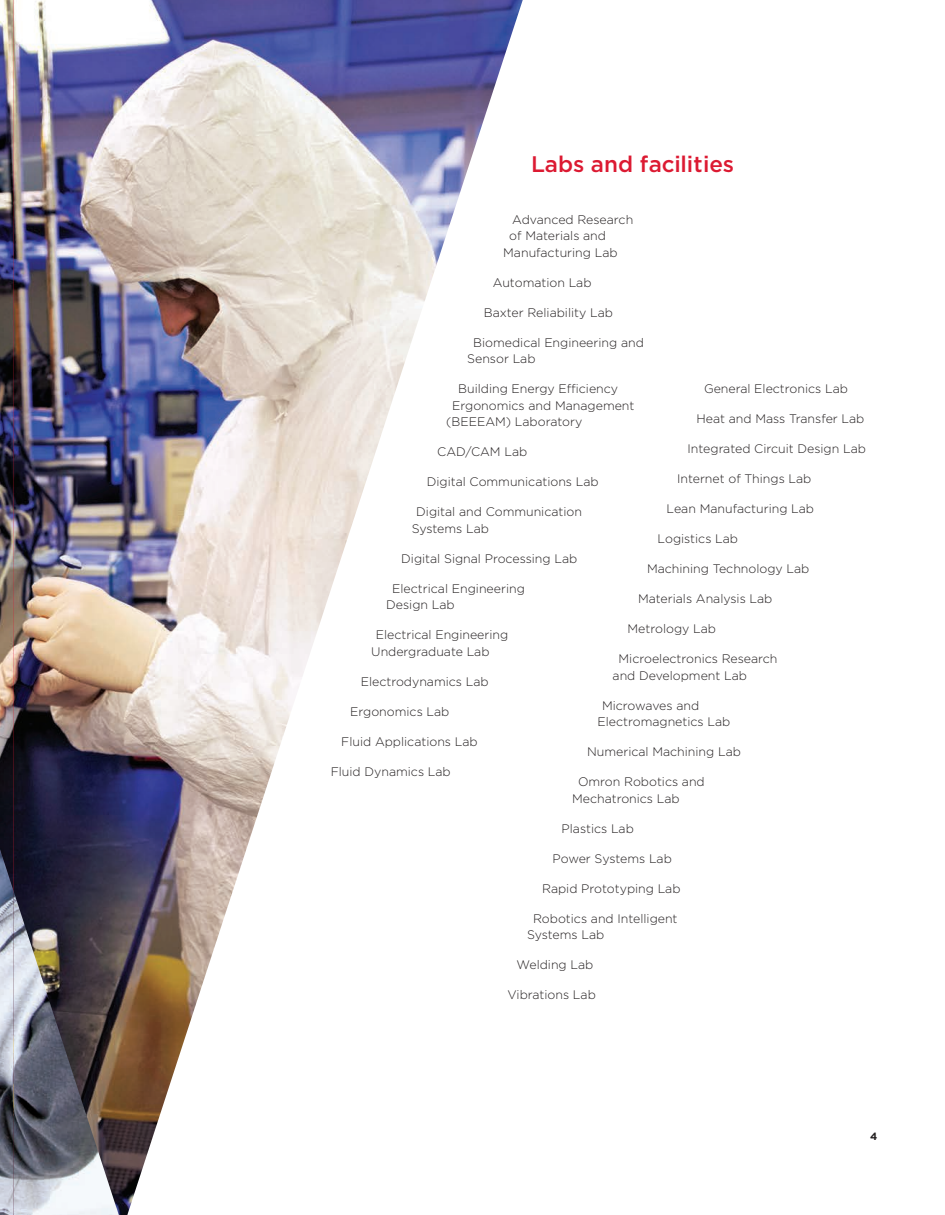
<style>
.page{position:relative;width:945px;height:1215px;background:#fff}
.page>*{position:absolute;margin:0;border:0;box-sizing:border-box;transform-origin:0 0}
.t1{font:500 22.5px "Gotham";letter-spacing:-.005em;color:#dc1a32}
.t2{font:300 12.3px/16.5px "Gotham";color:#231f20}
.t3{font:700 10.5px "Gotham";color:#231f20}
</style>
<div class="page">
<img style="left:119px;top:0;width:404px;height:1215px">
<img style="left:0;top:0;width:119px;height:891px">
<img style="left:0;top:849px;width:14px;height:366px">
<img style="left:14px;top:891px;width:105px;height:324px">
<h1 class="t1" style="left:531px;top:149px;width:205px">Labs and facilities</h1>
<p class="t2" style="left:512px;top:211px;width:123px">Advanced Research</p>
<p class="t2" style="left:509px;top:227px;width:98px">of Materials and</p>
<p class="t2" style="left:503px;top:244px;width:116px">Manufacturing Lab</p>
<p class="t2" style="left:493px;top:274px;width:100px">Automation Lab</p>
<p class="t2" style="left:484px;top:304px;width:131px">Baxter Reliability Lab</p>
<p class="t2" style="left:467px;top:334px;width:178px;text-indent:6px">Biomedical Engineering and<br>Sensor Lab</p>
<p class="t2" style="left:458px;top:380px;width:161px">Building Energy Efficiency</p>
<p class="t2" style="left:452px;top:397px;width:184px">Ergonomics and Management</p>
<p class="t2" style="left:446px;top:413px;width:138px">(BEEEAM) Laboratory</p>
<p class="t2" style="left:437px;top:443px;width:92px">CAD/CAM Lab</p>
<p class="t2" style="left:427px;top:473px;width:173px">Digital Communications Lab</p>
<p class="t2" style="left:412px;top:503px;width:172px;text-indent:5px">Digital and Communication<br>Systems Lab</p>
<p class="t2" style="left:401px;top:550px;width:178px">Digital Signal Processing Lab</p>
<p class="t2" style="left:386px;top:580px;width:140px;text-indent:6px">Electrical Engineering<br>Design Lab</p>
<p class="t2" style="left:371px;top:626px;width:139px;text-indent:5px">Electrical Engineering<br>Undergraduate Lab</p>
<p class="t2" style="left:361px;top:673px;width:129px">Electrodynamics Lab</p>
<p class="t2" style="left:350px;top:703px;width:101px">Ergonomics Lab</p>
<p class="t2" style="left:341px;top:733px;width:138px">Fluid Applications Lab</p>
<p class="t2" style="left:331px;top:763px;width:121px">Fluid Dynamics Lab</p>
<p class="t2" style="left:704px;top:381px;width:145px">General Electronics Lab</p>
<p class="t2" style="left:697px;top:411px;width:169px">Heat and Mass Transfer Lab</p>
<p class="t2" style="left:688px;top:441px;width:180px">Integrated Circuit Design Lab</p>
<p class="t2" style="left:677px;top:471px;width:136px">Internet of Things Lab</p>
<p class="t2" style="left:667px;top:501px;width:149px">Lean Manufacturing Lab</p>
<p class="t2" style="left:658px;top:531px;width:82px">Logistics Lab</p>
<p class="t2" style="left:647px;top:561px;width:164px">Machining Technology Lab</p>
<p class="t2" style="left:638px;top:591px;width:136px">Materials Analysis Lab</p>
<p class="t2" style="left:628px;top:621px;width:90px">Metrology Lab</p>
<p class="t2" style="left:613px;top:651px;width:166px;text-indent:6px">Microelectronics Research and Development Lab</p>
<p class="t2" style="left:598px;top:697px;width:134px;text-indent:5px">Microwaves and<br>Electromagnetics Lab</p>
<p class="t2" style="left:587px;top:744px;width:155px">Numerical Machining Lab</p>
<p class="t2" style="left:572px;top:773px;width:134px;text-indent:6px">Omron Robotics and<br>Mechatronics Lab</p>
<p class="t2" style="left:562px;top:820px;width:74px">Plastics Lab</p>
<p class="t2" style="left:553px;top:850px;width:121px">Power Systems Lab</p>
<p class="t2" style="left:542px;top:880px;width:140px">Rapid Prototyping Lab</p>
<p class="t2" style="left:527px;top:910px;width:152px;text-indent:6px">Robotics and Intelligent<br>Systems Lab</p>
<p class="t2" style="left:517px;top:956px;width:78px">Welding Lab</p>
<p class="t2" style="left:508px;top:986px;width:90px">Vibrations Lab</p>
<p class="t3" style="left:870px;top:1129px;width:9px">4</p>
</div>
